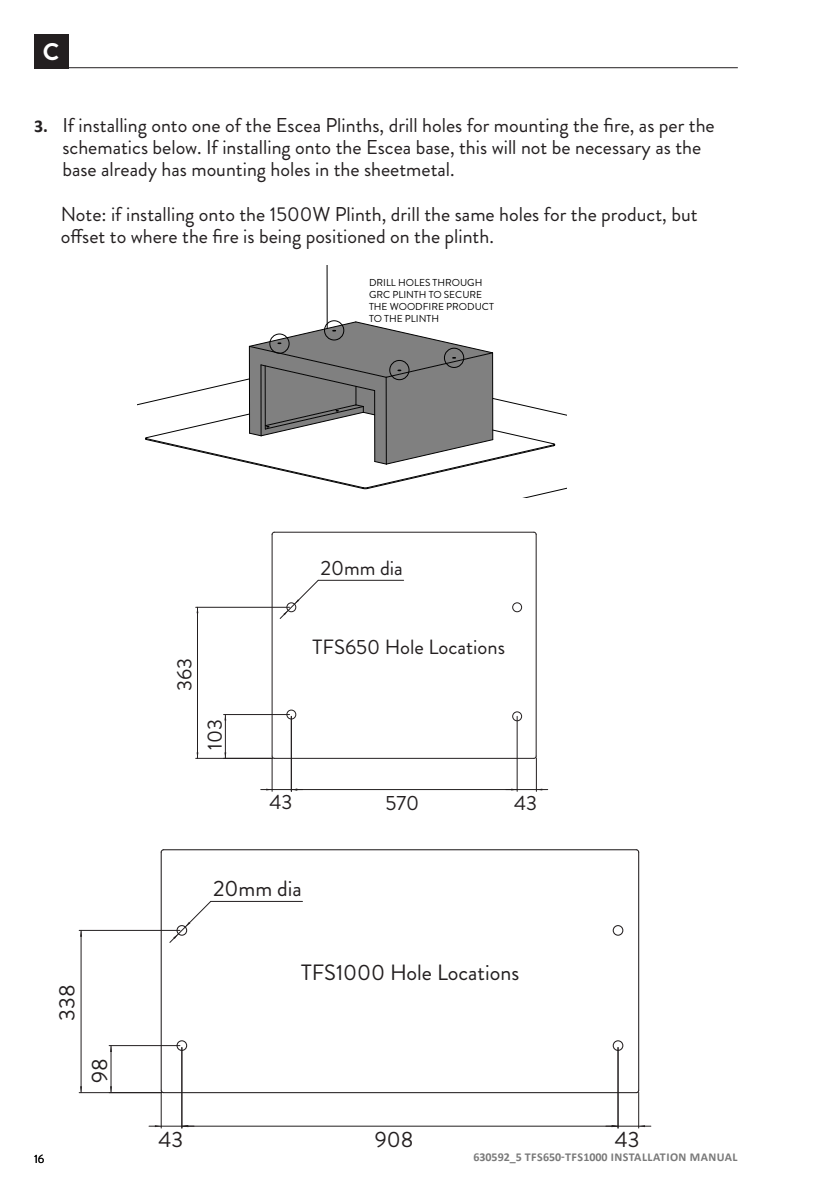
<style>
.page{position:relative;width:840px;height:1191px;background:#fff}
.page>*{position:absolute;margin:0;border:0;box-sizing:border-box;transform-origin:0 0}
.t1{font:700 24px "Brandon Grotesque";color:#fff}
.t2{font:22.2px "Brandon Grotesque";color:#231f20}
.t3{font:20.6px "Brandon Grotesque";color:#231f20}
.Body{font:20px/22px "Brandon Grotesque";color:#231f20}
.t4{font:700 12px "Calibri";letter-spacing:.02em;color:#797979}
.t5{font:12px "Brandon Grotesque";color:#000}
.t6{font:10px/12px "Brandon Grotesque";color:#000}
.s1{font-family:"Calibri";font-weight:700;font-size:18px}
</style>
<div class="page">
<hr style="left:34px;top:67px;width:703px;height:1px;background:#231f20">
<div style="left:34px;top:34px;width:34px;height:34px;background:#231f20"></div>
<hr style="left:163px;top:849px;width:473px;height:1px;background:#231f20">
<hr style="left:637px;top:852px;width:2px;height:238px;background:#231f20">
<hr style="left:163px;top:1092px;width:473px;height:1px;background:#231f20">
<div style="left:612px;top:925px;width:11px;height:10px;border:1px solid #231f20;border-radius:50%"></div>
<div style="left:612px;top:1040px;width:11px;height:11px;border:1px solid #231f20;border-radius:50%"></div>
<hr style="left:109px;top:1045px;width:71px;height:1px;background:#231f20">
<hr style="left:111px;top:1045px;width:1px;height:47px;background:#231f20">
<hr style="left:79px;top:930px;width:101px;height:1px;background:#231f20">
<hr style="left:79px;top:1092px;width:83px;height:1px;background:#231f20">
<hr style="left:81px;top:930px;width:1px;height:162px;background:#231f20">
<svg style="left:137px;top:266px;width:429px;height:863px"></svg>
<hr style="left:181px;top:1047px;width:1px;height:81px;background:#231f20">
<hr style="left:182px;top:1125px;width:435px;height:1px;background:#231f20">
<hr style="left:617px;top:1047px;width:1px;height:81px;background:#231f20">
<hr style="left:638px;top:1092px;width:1px;height:36px;background:#231f20">
<svg style="left:605px;top:1125px;width:45px;height:2px"></svg>
<p class="t1" style="left:43px;top:35px;width:18px">C</p>
<p class="Body" style="left:62px;top:115px;width:653px;text-indent:-28px"><span class="s1">3.</span> If installing onto one of the Escea Plinths, drill holes for mounting the fire, as per the schematics below. If installing onto the Escea base, this will not be necessary as the base already has mounting holes in the sheetmetal.</p>
<p class="Body" style="left:61px;top:203px;width:638px">Note: if installing onto the 1500W Plinth, drill the same holes for the product, but offset to where the fire is being positioned on the plinth.</p>
<p class="t6" style="left:369px;top:276px;width:126px">DRILL HOLES THROUGH<br>GRC PLINTH TO SECURE<br>THE WOODFIRE PRODUCT<br>TO THE PLINTH</p>
<p class="t3" style="left:320px;top:554px;width:84px">20mm dia</p>
<p class="t2" style="left:51px;top:1020px;width:38px;rotate:-90deg">338</p>
<p class="t2" style="left:84px;top:1083px;width:26px;rotate:-90deg">98</p>
<p class="t3" style="left:170px;top:691px;width:35px;rotate:-90deg">363</p>
<p class="t3" style="left:200px;top:749px;width:32px;rotate:-90deg">103</p>
<p class="t3" style="left:312px;top:633px;width:194px">TFS650 Hole Locations</p>
<p class="t3" style="left:269px;top:787px;width:25px">43</p>
<p class="t3" style="left:514px;top:788px;width:25px">43</p>
<p class="t3" style="left:385px;top:788px;width:35px">570</p>
<p class="t2" style="left:213px;top:873px;width:90px">20mm dia</p>
<p class="t2" style="left:301px;top:957px;width:219px">TFS1000 Hole Locations</p>
<p class="t2" style="left:158px;top:1123px;width:26px">43</p>
<p class="t2" style="left:614px;top:1124px;width:26px">43</p>
<p class="t2" style="left:374px;top:1123px;width:40px">908</p>
<p class="t5" style="left:34px;top:1150px;width:12px">16</p>
<p class="t4" style="left:473px;top:1148px;width:265px">630592_5 TFS650-TFS1000 INSTALLATI ON MANUAL</p>
</div>
